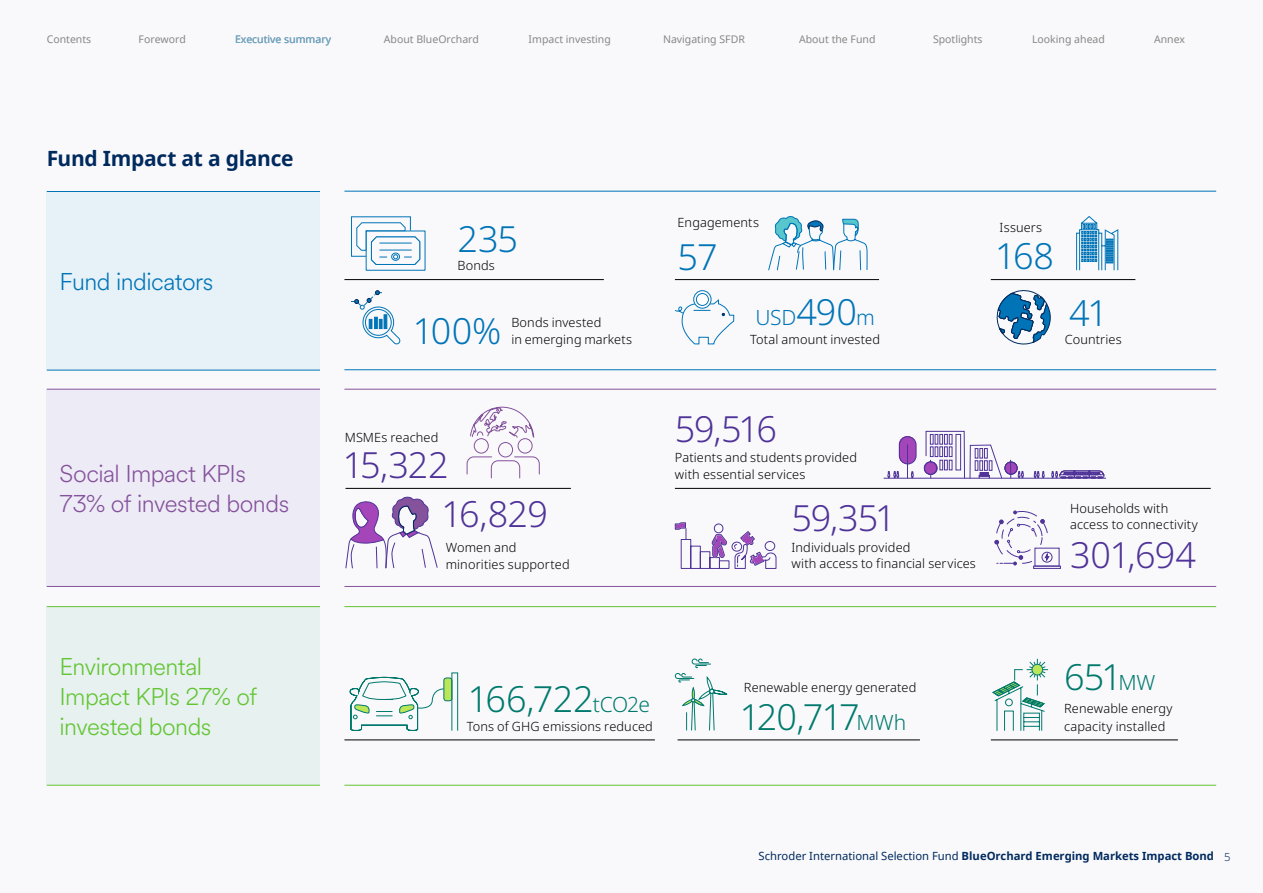
<style>
.page{position:relative;width:1263px;height:893px;background:#f9f9fb}
.page>*{position:absolute;margin:0;border:0;box-sizing:border-box;transform-origin:0 0}
.t1{font:300 36px "Noto Sans";letter-spacing:-.035em;color:#4f3398}
.t2{font:300 36px "Noto Sans";letter-spacing:-.035em;color:#00796d}
.t3{font:300 36px "Noto Sans";letter-spacing:-.025em;color:#0074b7}
.t4{font:300 24px/30px "Schroders Circular";letter-spacing:-.025em;color:#63c532}
.t5{font:300 24px/30px "Schroders Circular";letter-spacing:-.02em;color:#85529c}
.t6{font:300 24px "Schroders Circular";letter-spacing:-.025em;color:#0074b7}
.t7{font:700 21px "Noto Sans";letter-spacing:-.015em;color:#002a5e}
.t8{font:300 21px "Noto Sans";color:#0074b7}
.t9{font:300 12.75px/16.5px "Noto Sans";letter-spacing:.01em;color:#000}
.t10{font:700 11.25px "Noto Sans";color:#002a5e}
.t11{font:10.5px "Noto Sans";color:#878787}
.t12{font:10.5px "Noto Sans";color:#66acd4}
.s1{font-size:36px}
.s2{font-size:21px}
.s3{font-weight:400}
.s4{font-weight:300}
</style>
<div class="page">
<hr style="left:344px;top:191px;width:872px;height:1px;background:#0074b7">
<hr style="left:344px;top:369px;width:872px;height:1px;background:#0074b7">
<hr style="left:344px;top:606px;width:872px;height:1px;background:#63c532">
<hr style="left:344px;top:785px;width:872px;height:1px;background:#63c532">
<hr style="left:344px;top:389px;width:872px;height:1px;background:#85529c">
<hr style="left:344px;top:586px;width:872px;height:1px;background:#85529c">
<svg style="left:345px;top:496px;width:93px;height:73px"></svg>
<div style="left:47px;top:607px;width:273px;height:178px;background:#e6f1f0"></div>
<hr style="left:47px;top:606px;width:273px;height:1px;background:#63c532">
<hr style="left:47px;top:785px;width:273px;height:1px;background:#63c532">
<div style="left:47px;top:389px;width:273px;height:197px;background:#edebf5"></div>
<hr style="left:47px;top:389px;width:273px;height:1px;background:#85529c">
<hr style="left:47px;top:586px;width:273px;height:1px;background:#85529c">
<div style="left:47px;top:191px;width:273px;height:179px;background:#e6f1f8"></div>
<hr style="left:47px;top:191px;width:273px;height:1px;background:#0074b7">
<hr style="left:47px;top:370px;width:273px;height:1px;background:#0074b7">
<svg style="left:350px;top:290px;width:51px;height:55px"></svg>
<svg style="left:996px;top:290px;width:55px;height:55px"></svg>
<svg style="left:674px;top:658px;width:53px;height:73px"></svg>
<svg style="left:1076px;top:216px;width:42px;height:55px"></svg>
<div style="left:693px;top:290px;width:18px;height:19px;border:1px solid #0074b7;border-radius:50%"></div>
<svg style="left:675px;top:293px;width:59px;height:52px"></svg>
<svg style="left:674px;top:522px;width:103px;height:47px"></svg>
<svg style="left:466px;top:406px;width:74px;height:73px"></svg>
<svg style="left:351px;top:216px;width:75px;height:55px"></svg>
<svg style="left:768px;top:216px;width:100px;height:55px"></svg>
<hr style="left:884px;top:478px;width:222px;height:1px;background:#4f3398">
<svg style="left:887px;top:431px;width:218px;height:48px"></svg>
<svg style="left:992px;top:658px;width:57px;height:73px"></svg>
<hr style="left:344px;top:279px;width:260px;height:1px;background:#000">
<hr style="left:345px;top:488px;width:226px;height:1px;background:#000">
<hr style="left:675px;top:279px;width:204px;height:1px;background:#000">
<hr style="left:991px;top:279px;width:144px;height:1px;background:#000">
<hr style="left:675px;top:488px;width:536px;height:1px;background:#000">
<hr style="left:344px;top:739px;width:311px;height:1px;background:#000">
<hr style="left:677px;top:739px;width:243px;height:1px;background:#000">
<hr style="left:991px;top:739px;width:187px;height:1px;background:#000">
<svg style="left:349px;top:672px;width:109px;height:59px"></svg>
<svg style="left:995px;top:510px;width:66px;height:59px"></svg>
<p class="t11" style="left:47px;top:32px;width:46px">Contents</p>
<p class="t11" style="left:139px;top:32px;width:49px">Foreword</p>
<p class="t12" style="left:235px;top:32px;width:97px">Executive summary</p>
<p class="t11" style="left:384px;top:32px;width:97px">About BlueOrchard</p>
<p class="t11" style="left:529px;top:32px;width:84px">Impact investing</p>
<p class="t11" style="left:663px;top:32px;width:83px">Navigating SFDR</p>
<p class="t11" style="left:799px;top:32px;width:78px">About the Fund</p>
<p class="t11" style="left:933px;top:32px;width:51px">Spotlights</p>
<p class="t11" style="left:1032px;top:32px;width:74px">Looking ahead</p>
<p class="t11" style="left:1154px;top:32px;width:33px">Annex</p>
<h3 class="t7" style="left:47px;top:144px;width:248px">Fund Impact at a glance</h3>
<h2 class="t6" style="left:60px;top:265px;width:155px">Fund indicators</h2>
<h2 class="t5" style="left:60px;top:457px;width:231px">Social Impact KPIs<br>73% of invested bonds</h2>
<h2 class="t4" style="left:60px;top:650px;width:199px">Environmental<br>Impact KPIs 27% of invested bonds</h2>
<h1 class="t3" style="left:458px;top:213px;width:62px">235</h1>
<p class="t9" style="left:458px;top:258px;width:39px">Bonds</p>
<h1 class="t3" style="left:413px;top:306px;width:90px">100%</h1>
<p class="t9" style="left:511px;top:315px;width:91px">Bonds invested</p>
<p class="t9" style="left:511px;top:331px;width:122px">in emerging markets</p>
<p class="t9" style="left:345px;top:429px;width:95px">MSMEs reached</p>
<h1 class="t1" style="left:343px;top:439px;width:107px">15,322</h1>
<h1 class="t1" style="left:441px;top:488px;width:108px">16,829</h1>
<p class="t9" style="left:446px;top:540px;width:125px">Women and minorities supported</p>
<p class="t9" style="left:678px;top:214px;width:83px">Engagements</p>
<h1 class="t3" style="left:678px;top:232px;width:42px">57</h1>
<p class="t9" style="left:999px;top:219px;width:44px">Issuers</p>
<h1 class="t3" style="left:995px;top:230px;width:60px">168</h1>
<h3 class="t8" style="left:755px;top:302px;width:121px">USD<span class="s1">490</span>m</h3>
<h1 class="t3" style="left:1069px;top:288px;width:40px">41</h1>
<p class="t9" style="left:750px;top:332px;width:131px">Total amount invested</p>
<p class="t9" style="left:1065px;top:332px;width:58px">Countries</p>
<h1 class="t1" style="left:675px;top:404px;width:104px">59,516</h1>
<p class="t9" style="left:675px;top:450px;width:184px">Patients and students provided with essential services</p>
<h1 class="t1" style="left:791px;top:492px;width:106px">59,351</h1>
<p class="t9" style="left:791px;top:539px;width:186px">Individuals provided<br>with access to financial services</p>
<p class="t9" style="left:1070px;top:500px;width:129px">Households with access to connectivity</p>
<h1 class="t1" style="left:1070px;top:529px;width:127px">301,694</h1>
<h1 class="t2" style="left:468px;top:674px;width:184px">166,722<span class="s2">tCO2e</span></h1>
<p class="t9" style="left:467px;top:718px;width:188px">Tons of GHG emissions reduced</p>
<p class="t9" style="left:744px;top:679px;width:174px">Renewable energy generated</p>
<h1 class="t2" style="left:740px;top:692px;width:168px">120,717<span class="s2">MWh</span></h1>
<h1 class="t2" style="left:1064px;top:652px;width:93px">651<span class="s2">MW</span></h1>
<p class="t9" style="left:1064px;top:699px;width:110px;line-height:18px">Renewable energy capacity installed</p>
<p class="t10" style="left:758px;top:848px;width:473px"><span class="s3">Schroder International Selection Fund</span> BlueOrchard Emerging Markets Impact Bond <span class="s4">5</span></p>
</div>
